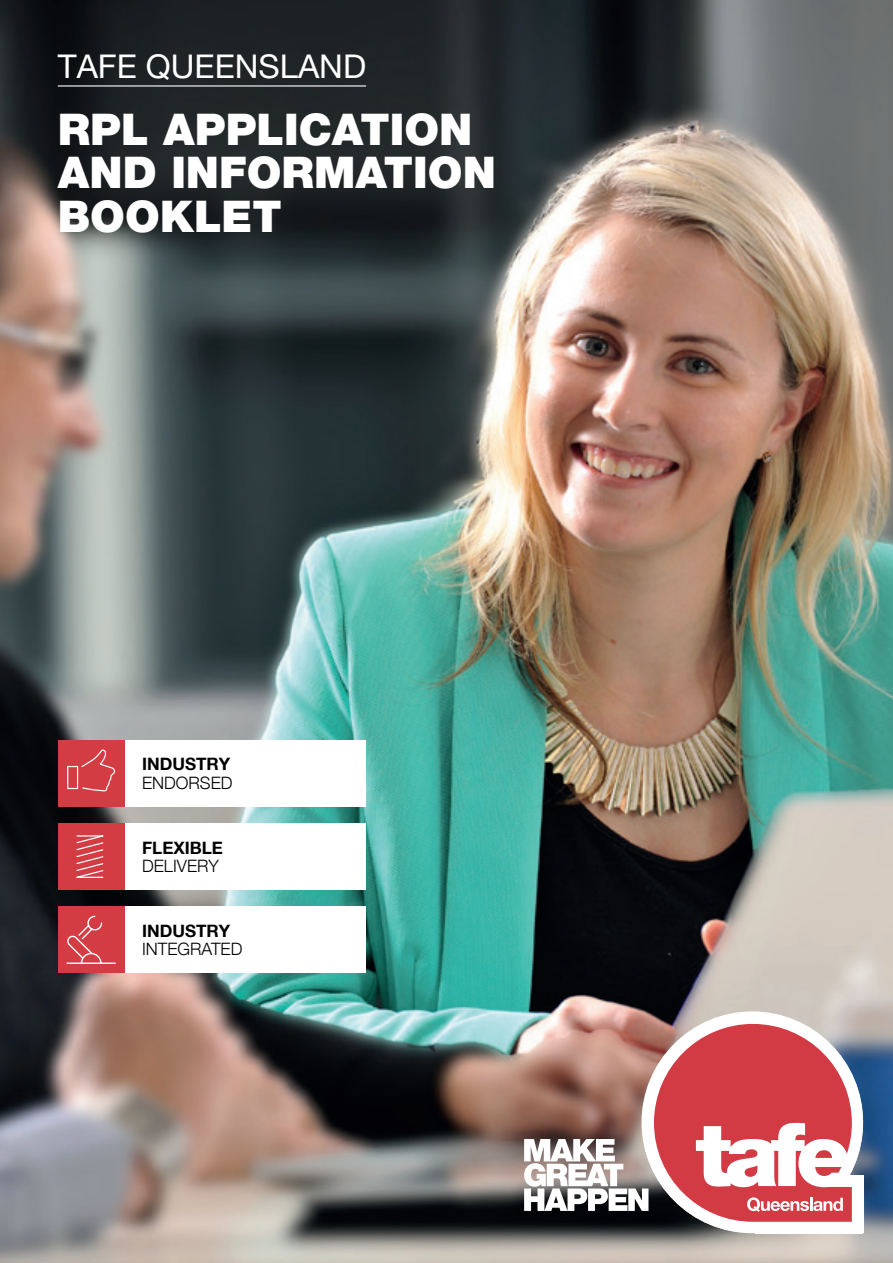
<style>
.page{position:relative;width:893px;height:1263px;background:#fff}
.page>*{position:absolute;margin:0;border:0;box-sizing:border-box;transform-origin:0 0}
.t1{font:900 43.8px/43.8px "Helvetica Neue LT Pro";color:#fff}
.t2{font:32.85px "Helvetica Neue LT Pro";color:#fff}
.t3{font:300 17.1px "Helvetica Neue LT Com";color:#000001}
.t4{font:700 17.1px "Helvetica Neue LT Com";color:#000001}
</style>
<div class="page">
<img style="left:0;top:0;width:893px;height:1263px">
<div style="left:756px;top:1175px;width:107px;height:58px;background:#fff"></div>
<div style="left:642px;top:1012px;width:221px;height:221px;background:#fff;border-radius:50%"></div>
<svg style="left:654px;top:1024px;width:198px;height:198px"></svg>
<svg style="left:524px;top:1139px;width:124px;height:72px"></svg>
<hr style="left:58px;top:85px;width:308px;height:2px;background:#fff">
<div style="left:124px;top:740px;width:242px;height:67px;background:#fff"></div>
<div style="left:58px;top:740px;width:66px;height:67px;background:#d43c43"></div>
<svg style="left:67px;top:749px;width:49px;height:43px"></svg>
<div style="left:124px;top:823px;width:242px;height:67px;background:#fff"></div>
<div style="left:58px;top:823px;width:66px;height:67px;background:#d43c43"></div>
<svg style="left:76px;top:835px;width:28px;height:43px"></svg>
<div style="left:124px;top:906px;width:242px;height:67px;background:#fff"></div>
<div style="left:58px;top:906px;width:66px;height:67px;background:#d43c43"></div>
<svg style="left:66px;top:915px;width:50px;height:49px"></svg>
<p class="t2" style="left:58px;top:46px;width:310px">TAFE QUEENSLAND</p>
<p class="t1" style="left:58px;top:107px;width:440px">RPL APPLICATION<br>AND INFORMATION<br>BOOKLET</p>
<p class="t4" style="left:142px;top:753px;width:90px">INDUSTRY</p>
<p class="t3" style="left:142px;top:772px;width:92px">ENDORSED</p>
<p class="t4" style="left:142px;top:837px;width:82px">FLEXIBLE</p>
<p class="t3" style="left:142px;top:855px;width:78px">DELIVERY</p>
<p class="t4" style="left:142px;top:920px;width:90px">INDUSTRY</p>
<p class="t3" style="left:142px;top:938px;width:102px">INTEGRATED</p>
</div>
